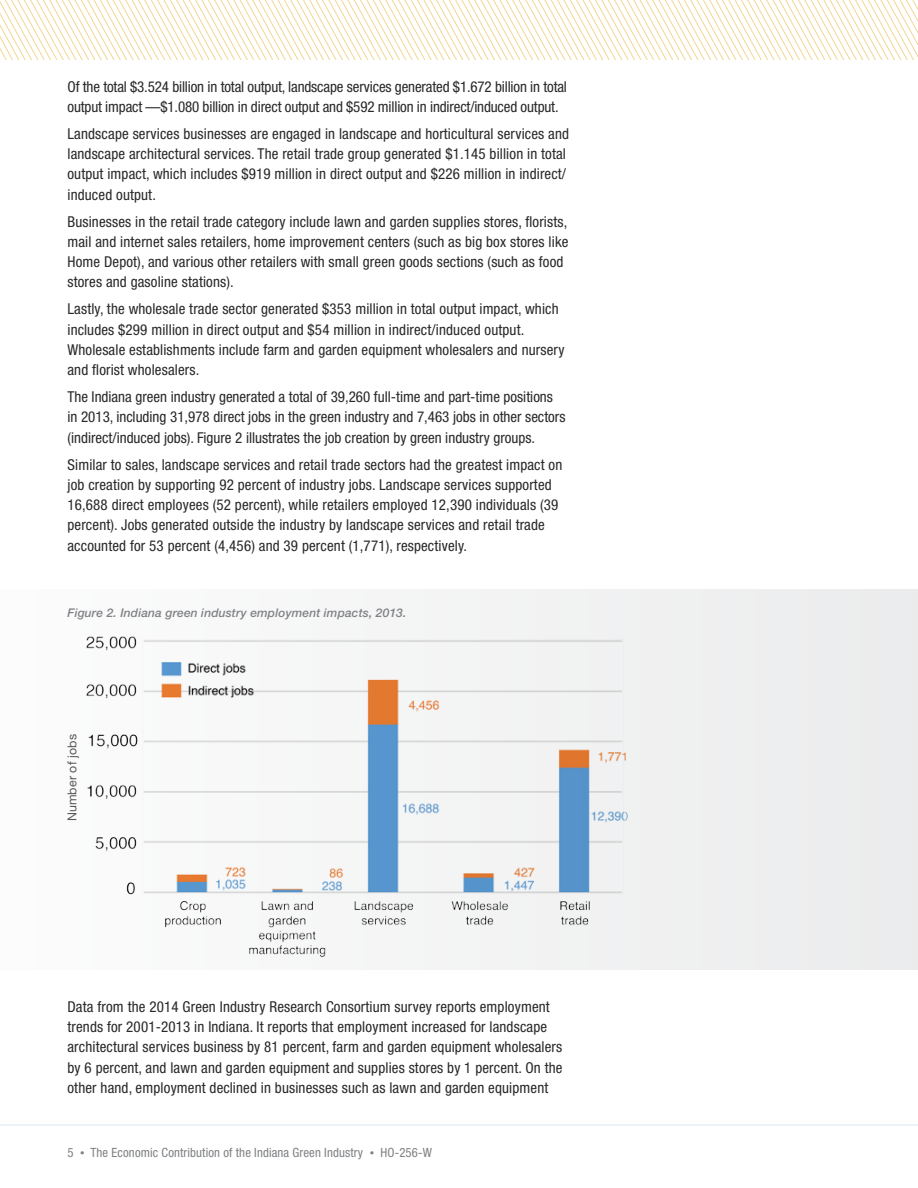
<style>
.page{position:relative;width:918px;height:1188px;background:#fff}
.page>*{position:absolute;margin:0;border:0;box-sizing:border-box;transform-origin:0 0}
.Body_text{font:condensed 15px/20.2px "Helvetica Neue LT Std";letter-spacing:.01em;color:#292829}
.Chart_heading{font:condensed 15px/20.2px "Helvetica Neue LT Std";letter-spacing:.01em;color:#292829}
.Body_text-2{font:condensed 15px/20.2px "Helvetica Neue LT Std";letter-spacing:-.01em;color:#292829}
.t1{font:condensed 12.75px "Helvetica Neue LT Std";letter-spacing:.01em;color:#7e8083}
.t2{font:12.3px "Helvetica Neue LT Std";letter-spacing:.01em;color:#58595b}
.Chart_heading-2{font:italic 500 12px "Helvetica Neue LT Std";letter-spacing:.01em;color:#808285}
.s1{font-size:8.85px}
</style>
<div class="page">
<hr style="left:0;top:1125px;width:918px;height:1px;background:#d9e6f3">
<div style="left:0;top:590px;width:918px;height:380px;background:linear-gradient(to right,#fcfcfc,#ebecec)"></div>
<img style="left:84px;top:634px;width:549px;height:336px">
<svg style="left:0;top:0;width:918px;height:59px"></svg>
<p class="Body_text-2" style="left:68px;top:76px;width:501px">Of the total $3.524 billion in total output, landscape services generated $1.672 billion in total output impact —$1.080 billion in direct output and $592 million in indirect/induced output.</p>
<p class="Body_text" style="left:68px;top:123px;width:503px">Landscape services businesses are engaged in landscape and horticultural services and landscape architectural services. The retail trade group generated $1.145 billion in total output impact, which includes $919 million in direct output and $226 million in indirect/ induced output.</p>
<p class="Body_text" style="left:68px;top:211px;width:502px">Businesses in the retail trade category include lawn and garden supplies stores, florists, mail and internet sales retailers, home improvement centers (such as big box stores like Home Depot), and various other retailers with small green goods sections (such as food stores and gasoline stations).</p>
<p class="Body_text" style="left:68px;top:299px;width:499px">Lastly, the wholesale trade sector generated $353 million in total output impact, which includes $299 million in direct output and $54 million in indirect/induced output.<br>Wholesale establishments include farm and garden equipment wholesalers and nursery and florist wholesalers.</p>
<p class="Body_text" style="left:68px;top:387px;width:499px">The Indiana green industry generated a total of 39,260 full-time and part-time positions in 2013, including 31,978 direct jobs in the green industry and 7,463 jobs in other sectors (indirect/induced jobs). Figure 2 illustrates the job creation by green industry groups.</p>
<p class="Body_text" style="left:68px;top:454px;width:496px">Similar to sales, landscape services and retail trade sectors had the greatest impact on job creation by supporting 92 percent of industry jobs. Landscape services supported 16,688 direct employees (52 percent), while retailers employed 12,390 individuals (39 percent). Jobs generated outside the industry by landscape services and retail trade accounted for 53 percent (4,456) and 39 percent (1,771), respectively.</p>
<p class="Chart_heading-2" style="left:68px;top:605px;width:340px">Figure 2. Indiana green industry employment impacts, 2013.</p>
<p class="t2" style="left:65px;top:821px;width:89px;rotate:-90deg">Number of jobs</p>
<p class="Chart_heading" style="left:68px;top:996px;width:496px">Data from the 2014 Green Industry Research Consortium survey reports employment trends for 2001-2013 in Indiana. It reports that employment increased for landscape architectural services business by 81 percent, farm and garden equipment wholesalers by 6 percent, and lawn and garden equipment and supplies stores by 1 percent. On the other hand, employment declined in businesses such as lawn and garden equipment</p>
<p class="t1" style="left:68px;top:1145px;width:366px">5 <span class="s1">•</span> The Economic Contribution of the Indiana Green Industry <span class="s1">•</span> HO-256-W</p>
</div>
